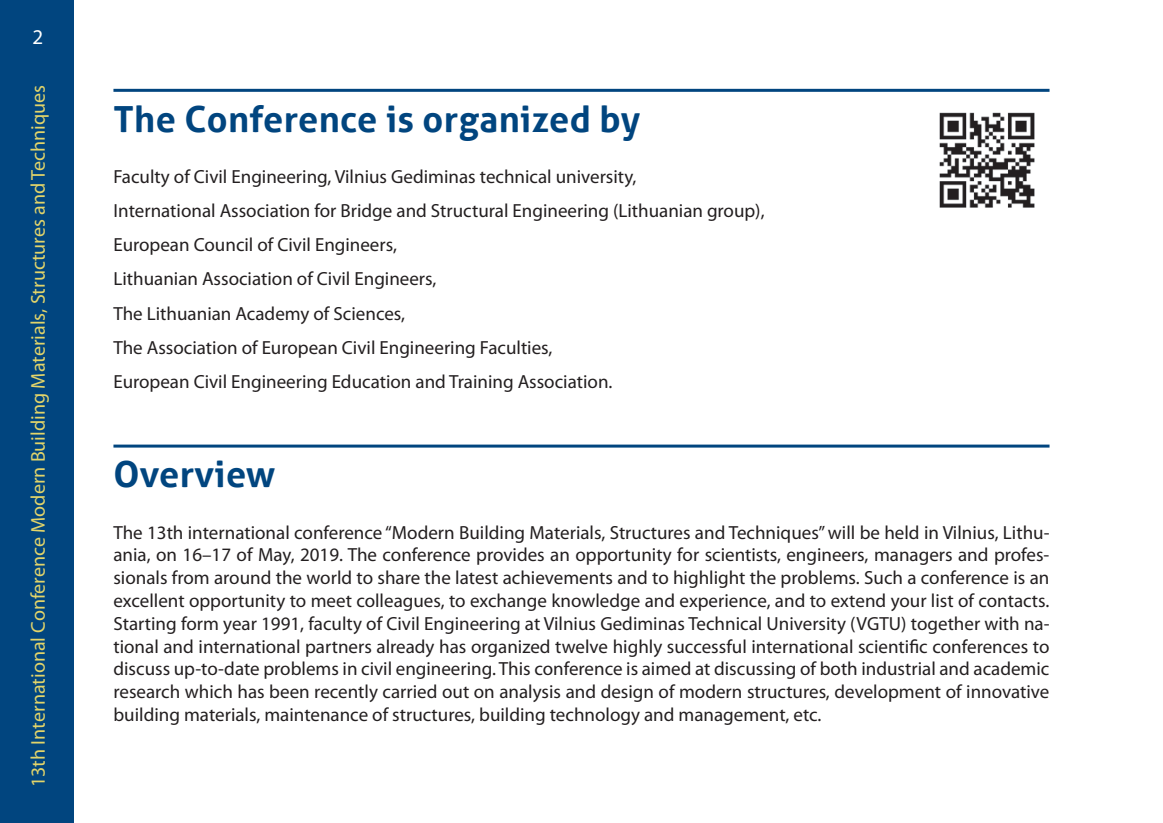
<style>
.page{position:relative;width:1163px;height:823px;background:#fff}
.page>*{position:absolute;margin:0;border:0;box-sizing:border-box;transform-origin:0 0}
.t1{font:700 36px "Aller";letter-spacing:.01em;color:#01457f}
.t2{font:21px "Myriad Pro";color:#fff}
.t3{font:20px "Myriad Pro";color:#e2d46a}
.t4{font:19px/22.8px "Myriad Pro";color:#231f20}
</style>
<div class="page">
<div style="left:0;top:0;width:74px;height:822px;background:#01457f"></div>
<hr style="left:113px;top:89px;width:936px;height:3px;background:#01457f">
<hr style="left:113px;top:444px;width:936px;height:3px;background:#01457f">
<img style="left:939px;top:112px;width:96px;height:96px">
<p class="t2" style="left:33px;top:24px;width:12px">2</p>
<p class="t3" style="left:26px;top:786px;width:703px;rotate:-90deg">13th International Conference Modern Building Materials, Structures and Techniques</p>
<h1 class="t1" style="left:113px;top:96px;width:528px">The Conference is organized by</h1>
<p class="t4" style="left:113px;top:159px;width:652px;line-height:34.2px">Faculty of Civil Engineering, Vilnius Gediminas technical university,<br>International Association for Bridge and Structural Engineering (Lithuanian group), European Council of Civil Engineers,<br>Lithuanian Association of Civil Engineers,<br>The Lithuanian Academy of Sciences,<br>The Association of European Civil Engineering Faculties,<br>European Civil Engineering Education and Training Association.</p>
<h1 class="t1" style="left:113px;top:452px;width:163px">Overview</h1>
<p class="t4" style="left:113px;top:520px;width:937px;text-align:justify">The 13th international conference “Modern Building Materials, Structures and Techniques” will be held in Vilnius, Lithu&shy;ania, on 16–17 of May, 2019. The conference provides an opportunity for scientists, engineers, managers and profes&shy;sionals from around the world to share the latest achievements and to highlight the problems. Such a conference is an excellent opportunity to meet colleagues, to exchange knowledge and experience, and to extend your list of contacts.<br>Starting form year 1991, faculty of Civil Engineering at Vilnius Gediminas Technical University (VGTU) together with na&shy;tional and international partners already has organized twelve highly successful international scientific conferences to discuss up-to-date problems in civil engineering. This conference is aimed at discussing of both industrial and academic research which has been recently carried out on analysis and design of modern structures, development of innovative building materials, maintenance of structures, building technology and management, etc.</p>
</div>
